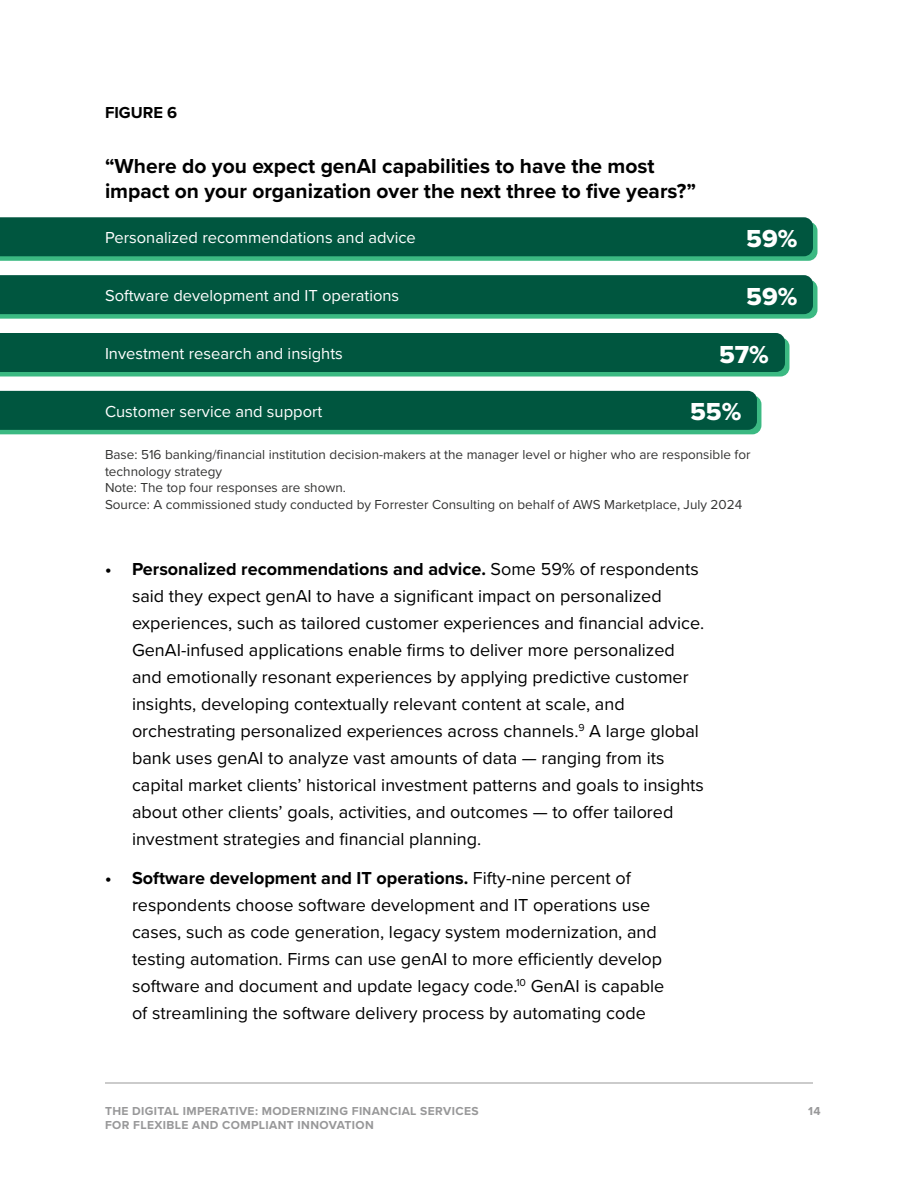
<style>
.page{position:relative;width:918px;height:1188px;background:#fff}
.page>*{position:absolute;margin:0;border:0;box-sizing:border-box;transform-origin:0 0}
.t1{font:25.5px "Proxima Nova Extrabld";color:#fff}
.t2{font:700 21px/25.2px "Proxima Nova";color:#000}
.t3{font:18px/27px "Proxima Nova";color:#000}
.t4{font:16.5px "Proxima Nova";color:#fff}
.t5{font:700 16.5px "Proxima Nova";color:#000}
.t6{font:13.5px/16.5px "Proxima Nova";color:#343433}
.t7{font:700 12px/14.4px "Proxima Nova";letter-spacing:.03em;color:#989899}
.s1{font-weight:700}
</style>
<div class="page">
<svg style="left:0;top:217px;width:818px;height:44px;background:#096248"></svg>
<svg style="left:0;top:275px;width:818px;height:44px;background:#096248"></svg>
<svg style="left:0;top:333px;width:789px;height:43px;background:#065f45"></svg>
<svg style="left:0;top:391px;width:761px;height:43px;background:#066046"></svg>
<hr style="left:105px;top:1083px;width:708px;height:1px;background:#989899">
<p class="t5" style="left:105px;top:100px;width:74px">FIGURE 6</p>
<p class="t2" style="left:105px;top:153px;width:593px">“Where do you expect genAI capabilities to have the most impact on your organization over the next three to five years?”</p>
<p class="t4" style="left:105px;top:226px;width:312px">Personalized recommendations and advice</p>
<h1 class="t1" style="left:746px;top:219px;width:53px">59%</h1>
<p class="t4" style="left:105px;top:283px;width:296px">Software development and IT operations</p>
<h1 class="t1" style="left:746px;top:277px;width:53px">59%</h1>
<p class="t4" style="left:105px;top:341px;width:239px">Investment research and insights</p>
<h1 class="t1" style="left:719px;top:335px;width:51px">57%</h1>
<p class="t4" style="left:105px;top:399px;width:219px">Customer service and support</p>
<h1 class="t1" style="left:690px;top:393px;width:53px">55%</h1>
<p class="t6" style="left:105px;top:446px;width:647px">Base: 516 banking/financial institution decision-makers at the manager level or higher who are responsible for technology strategy<br>Note: The top four responses are shown.<br>Source: A commissioned study conducted by Forrester Consulting on behalf of AWS Marketplace, July 2024</p>
<p class="t3" style="left:132px;top:555px;width:574px;text-indent:-27px"><span class="s1">• Personalized recommendations and advice.</span> Some 59% of respondents said they expect genAI to have a significant impact on personalized experiences, such as tailored customer experiences and financial advice.<br>GenAI-infused applications enable firms to deliver more personalized and emotionally resonant experiences by applying predictive customer insights, developing contextually relevant content at scale, and orchestrating personalized experiences across channels.<sup>9</sup> A large global bank uses genAI to analyze vast amounts of data — ranging from its capital market clients’ historical investment patterns and goals to insights about other clients’ goals, activities, and outcomes — to offer tailored investment strategies and financial planning.</p>
<p class="t3" style="left:132px;top:864px;width:534px;text-indent:-27px"><span class="s1">• Software development and IT operations.</span> Fifty-nine percent of respondents choose software development and IT operations use cases, such as code generation, legacy system modernization, and testing automation. Firms can use genAI to more efficiently develop software and document and update legacy code.<sup>10</sup> GenAI is capable of streamlining the software delivery process by automating code</p>
<p class="t7" style="left:105px;top:1104px;width:375px">THE DIGITAL IMPERATIVE: MODERNIZING FINANCIAL SERVICES<br>FOR FLEXIBLE AND COMPLIANT INNOVATION</p>
<p class="t7" style="left:808px;top:1104px;width:14px">14</p>
</div>
